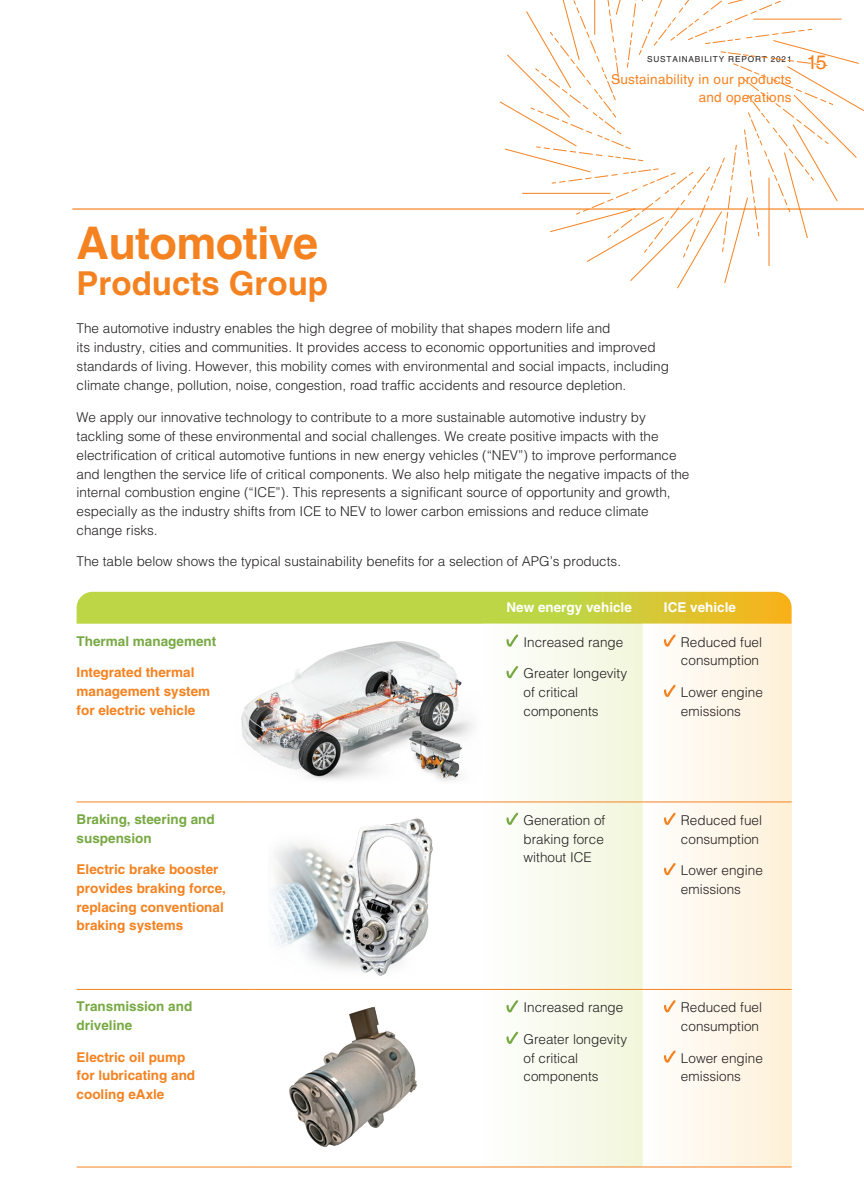
<style>
.page{position:relative;width:864px;height:1191px;background:#fff}
.page>*{position:absolute;margin:0;border:0;box-sizing:border-box;transform-origin:0 0}
.t1{font:700 45px "Helvetica LT Std";letter-spacing:-.015em;color:#f58220}
.t2{font:700 33px "Helvetica LT Std";color:#f58220}
.t3{font:19.5px "Helvetica LT Std";color:#f58220}
.t4{font:300 13.5px/18.8px "Helvetica LT Std";color:#231f20}
.t5{font:700 13.5px/18.8px "Helvetica LT Std";color:#f58220}
.t6{font:700 13.5px/18.8px "Helvetica LT Std";color:#77a942}
.t7{font:13.5px/18px "Helvetica LT Std";letter-spacing:.02em;color:#f58220;text-align:right}
.t8{font:700 13.5px "Helvetica LT Std";color:#fff}
.t9{font:8.25px "Helvetica LT Std";letter-spacing:.1em;color:#231f20}
</style>
<div class="page">
<svg style="left:77px;top:592px;width:714px;height:31px;background:#c6d040"></svg>
<div style="left:483px;top:623px;width:159px;height:543px;background:linear-gradient(to right,#fefefe,#f2f6db)"></div>
<div style="left:642px;top:623px;width:149px;height:543px;background:linear-gradient(to right,#fefefe,#fef0d8)"></div>
<img style="left:268px;top:818px;width:176px;height:171px">
<img style="left:241px;top:634px;width:244px;height:153px">
<img style="left:289px;top:1007px;width:128px;height:140px">
<svg style="left:499px;top:11px;width:364px;height:278px"></svg>
<svg style="left:529px;top:0;width:304px;height:258px"></svg>
<hr style="left:77px;top:801px;width:174px;height:1px;background:#f58220">
<hr style="left:251px;top:801px;width:234px;height:1px;background:#f58220">
<hr style="left:485px;top:801px;width:157px;height:1px;background:#f58220">
<hr style="left:642px;top:801px;width:149px;height:1px;background:#f58220">
<hr style="left:77px;top:989px;width:174px;height:1px;background:#f58220">
<hr style="left:251px;top:989px;width:234px;height:1px;background:#f58220">
<hr style="left:485px;top:989px;width:157px;height:1px;background:#f58220">
<hr style="left:642px;top:989px;width:149px;height:1px;background:#f58220">
<hr style="left:77px;top:1166px;width:174px;height:1px;background:#f58220">
<hr style="left:251px;top:1166px;width:234px;height:1px;background:#f58220">
<hr style="left:485px;top:1166px;width:157px;height:1px;background:#f58220">
<hr style="left:642px;top:1166px;width:149px;height:1px;background:#f58220">
<svg style="left:505px;top:632px;width:15px;height:16px"></svg>
<svg style="left:505px;top:664px;width:15px;height:16px"></svg>
<svg style="left:662px;top:632px;width:15px;height:16px"></svg>
<svg style="left:662px;top:682px;width:15px;height:17px"></svg>
<svg style="left:505px;top:810px;width:15px;height:17px"></svg>
<svg style="left:662px;top:810px;width:15px;height:17px"></svg>
<svg style="left:662px;top:861px;width:15px;height:16px"></svg>
<svg style="left:505px;top:998px;width:15px;height:16px"></svg>
<svg style="left:505px;top:1029px;width:15px;height:16px"></svg>
<svg style="left:662px;top:998px;width:15px;height:16px"></svg>
<svg style="left:662px;top:1048px;width:15px;height:16px"></svg>
<hr style="left:72px;top:208px;width:791px;height:2px;background:#f58220">
<h1 class="t1" style="left:77px;top:215px;width:243px">Automotive</h1>
<h2 class="t2" style="left:77px;top:263px;width:253px">Products Group</h2>
<p class="t9" style="left:646px;top:54px;width:146px">SUSTAINABILITY REPORT 2021</p>
<h3 class="t3" style="left:806px;top:51px;width:22px">15</h3>
<p class="t7" style="left:610px;top:70px;width:182px">Sustainability in our products and operations</p>
<p class="t4" style="left:77px;top:319px;width:593px">The automotive industry enables the high degree of mobility that shapes modern life and<br>its industry, cities and communities. It provides access to economic opportunities and improved standards of living. However, this mobility comes with environmental and social impacts, including climate change, pollution, noise, congestion, road traffic accidents and resource depletion.</p>
<p class="t4" style="left:77px;top:408px;width:614px">We apply our innovative technology to contribute to a more sustainable automotive industry by tackling some of these environmental and social challenges. We create positive impacts with the electrification of critical automotive funtions in new energy vehicles (“NEV”) to improve performance and lengthen the service life of critical components. We also help mitigate the negative impacts of the internal combustion engine (“ICE”). This represents a significant source of opportunity and growth, especially as the industry shifts from ICE to NEV to lower carbon emissions and reduce climate change risks.</p>
<p class="t4" style="left:77px;top:552px;width:545px">The table below shows the typical sustainability benefits for a selection of APG’s products.</p>
<p class="t8" style="left:506px;top:599px;width:127px">New energy vehicle</p>
<p class="t8" style="left:663px;top:599px;width:74px">ICE vehicle</p>
<p class="t6" style="left:77px;top:631px;width:141px">Thermal management</p>
<p class="t5" style="left:77px;top:662px;width:135px">Integrated thermal management system for electric vehicle</p>
<p class="t4" style="left:680px;top:632px;width:83px">Reduced fuel consumption</p>
<p class="t4" style="left:680px;top:682px;width:83px">Lower engine emissions</p>
<p class="t4" style="left:523px;top:632px;width:101px">Increased range</p>
<p class="t4" style="left:523px;top:664px;width:105px">Greater longevity of critical components</p>
<p class="t6" style="left:77px;top:809px;width:140px">Braking, steering and suspension</p>
<p class="t5" style="left:77px;top:859px;width:151px">Electric brake booster provides braking force, replacing conventional braking systems</p>
<p class="t6" style="left:77px;top:997px;width:117px">Transmission and driveline</p>
<p class="t5" style="left:77px;top:1047px;width:120px">Electric oil pump for lubricating and cooling eAxle</p>
<p class="t4" style="left:523px;top:810px;width:83px;text-align:justify">Generation of braking force without ICE</p>
<p class="t4" style="left:680px;top:810px;width:83px">Reduced fuel consumption</p>
<p class="t4" style="left:680px;top:861px;width:83px">Lower engine emissions</p>
<p class="t4" style="left:523px;top:998px;width:101px">Increased range</p>
<p class="t4" style="left:523px;top:1029px;width:105px">Greater longevity of critical components</p>
<p class="t4" style="left:680px;top:998px;width:83px">Reduced fuel consumption</p>
<p class="t4" style="left:680px;top:1048px;width:83px">Lower engine emissions</p>
</div>
